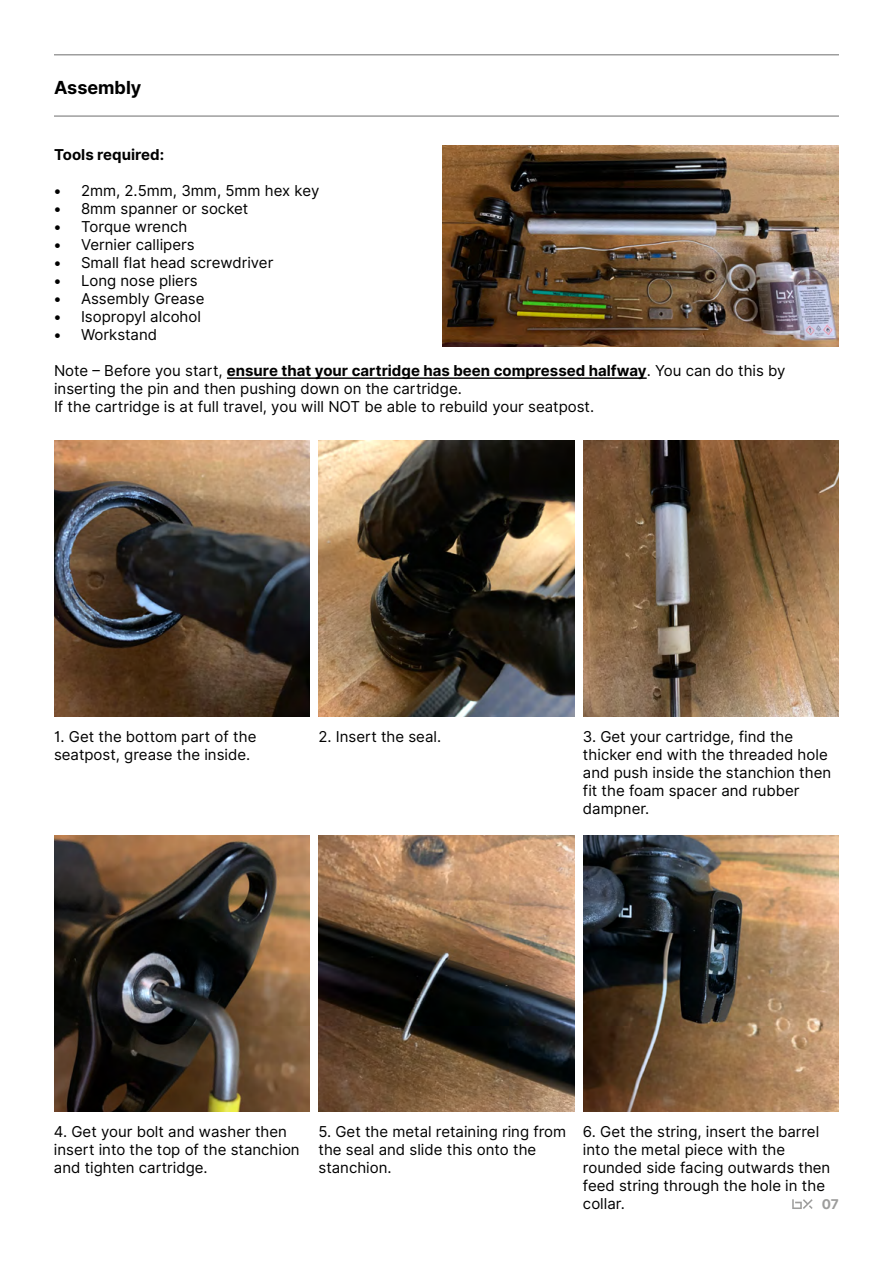
<style>
.page{position:relative;width:893px;height:1263px;background:#fff}
.page>*{position:absolute;margin:0;border:0;box-sizing:border-box;transform-origin:0 0}
.t1{font:700 18px "Inter";color:#000}
.t2{font:15px/18px "Inter";color:#000}
.t3{font:700 15px "Inter";color:#000}
.t4{font:700 13.5px "Inter";color:#9d9d9c}
.s1{font-weight:700}
</style>
<div class="page">
<svg style="left:792px;top:1199px;width:21px;height:10px"></svg>
<img style="left:54px;top:440px;width:256px;height:277px">
<img style="left:318px;top:440px;width:256px;height:277px">
<img style="left:583px;top:440px;width:256px;height:277px">
<hr style="left:54px;top:54px;width:785px;height:2px;background:#9e9e9e">
<hr style="left:54px;top:115px;width:785px;height:2px;background:#9e9e9e">
<hr style="left:227px;top:377px;width:420px;height:2px;background:#000">
<img style="left:54px;top:835px;width:256px;height:276px">
<img style="left:318px;top:835px;width:256px;height:276px">
<img style="left:583px;top:835px;width:256px;height:276px">
<img style="left:443px;top:145px;width:396px;height:201px">
<p class="t1" style="left:54px;top:74px;width:89px">Assembly</p>
<p class="t3" style="left:54px;top:143px;width:112px">Tools required:</p>
<p class="t2" style="left:54px;top:181px;width:267px">• 2mm, 2.5mm, 3mm, 5mm hex key</p>
<p class="t2" style="left:54px;top:199px;width:196px">• 8mm spanner or socket</p>
<p class="t2" style="left:54px;top:217px;width:135px">• Torque wrench</p>
<p class="t2" style="left:54px;top:235px;width:142px">• Vernier callipers</p>
<p class="t2" style="left:54px;top:253px;width:221px">• Small flat head screwdriver</p>
<p class="t2" style="left:54px;top:271px;width:145px">• Long nose pliers</p>
<p class="t2" style="left:54px;top:289px;width:152px">• Assembly Grease</p>
<p class="t2" style="left:54px;top:307px;width:149px">• Isopropyl alcohol</p>
<p class="t2" style="left:54px;top:325px;width:105px">• Workstand</p>
<p class="t2" style="left:54px;top:361px;width:733px">Note – Before you start, <span class="s1">ensure that your cartridge has been compressed halfway</span>. You can do this by inserting the pin and then pushing down on the cartridge.<br>If the cartridge is at full travel, you will NOT be able to rebuild your seatpost.</p>
<p class="t2" style="left:54px;top:727px;width:204px">1. Get the bottom part of the seatpost, grease the inside.</p>
<p class="t2" style="left:318px;top:727px;width:124px">2. Insert the seal.</p>
<p class="t2" style="left:583px;top:727px;width:250px">3. Get your cartridge, find the thicker end with the threaded hole and push inside the stanchion then fit the foam spacer and rubber dampner.</p>
<p class="t2" style="left:54px;top:1122px;width:247px">4. Get your bolt and washer then insert into the top of the stanchion and tighten cartridge.</p>
<p class="t2" style="left:318px;top:1122px;width:249px">5. Get the metal retaining ring from the seal and slide this onto the stanchion.</p>
<p class="t2" style="left:583px;top:1122px;width:249px">6. Get the string, insert the barrel into the metal piece with the rounded side facing outwards then feed string through the hole in the collar.</p>
<p class="t4" style="left:822px;top:1194px;width:19px">07</p>
</div>
